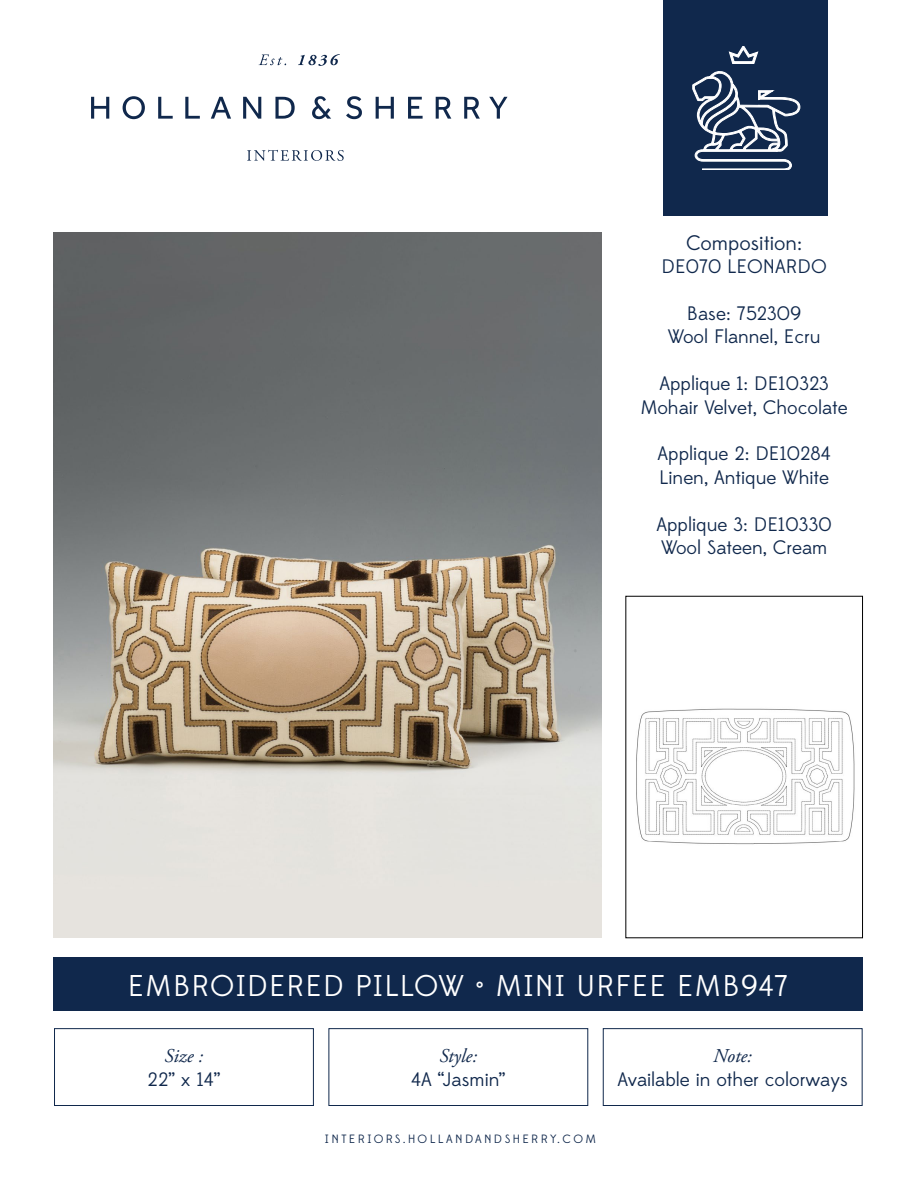
<style>
.page{position:relative;width:918px;height:1188px;background:#fff}
.page>*{position:absolute;margin:0;border:0;box-sizing:border-box;transform-origin:0 0}
.t1{font:30px "Edmondsans";letter-spacing:.04em;color:#fff}
.t2{font:21px "Edmondsans";color:#10284c}
.t3{font:19.5px/23.4px "Edmondsans";color:#10284c;text-align:center}
.t4{font:italic 19.5px "Adobe Garamond Pro";color:#10284c}
.t5{font:12px "Edmondsans";letter-spacing:.2em;color:#10284c}
</style>
<div class="page">
<div style="left:663px;top:0;width:165px;height:216px;background:#10284c"></div>
<svg style="left:247px;top:150px;width:97px;height:11px"></svg>
<svg style="left:259px;top:54px;width:27px;height:11px"></svg>
<svg style="left:298px;top:54px;width:42px;height:12px"></svg>
<svg style="left:91px;top:97px;width:18px;height:22px"></svg>
<svg style="left:123px;top:96px;width:22px;height:23px"></svg>
<svg style="left:158px;top:97px;width:15px;height:22px"></svg>
<svg style="left:185px;top:97px;width:15px;height:22px"></svg>
<svg style="left:211px;top:97px;width:20px;height:22px"></svg>
<svg style="left:243px;top:97px;width:18px;height:22px"></svg>
<svg style="left:275px;top:97px;width:20px;height:22px"></svg>
<svg style="left:312px;top:96px;width:19px;height:23px"></svg>
<svg style="left:346px;top:96px;width:16px;height:23px"></svg>
<svg style="left:376px;top:97px;width:18px;height:22px"></svg>
<svg style="left:408px;top:97px;width:15px;height:22px"></svg>
<svg style="left:436px;top:97px;width:15px;height:22px"></svg>
<svg style="left:464px;top:97px;width:16px;height:22px"></svg>
<svg style="left:489px;top:97px;width:19px;height:22px"></svg>
<div style="left:54px;top:958px;width:809px;height:53px;background:#10284c"></div>
<img style="left:54px;top:233px;width:548px;height:705px">
<img style="left:636px;top:708px;width:219px;height:137px">
<div style="left:54px;top:1028px;width:260px;height:78px;border:1px solid #10284c"></div>
<div style="left:329px;top:1028px;width:259px;height:78px;border:1px solid #10284c"></div>
<div style="left:603px;top:1028px;width:260px;height:78px;border:1px solid #10284c"></div>
<svg style="left:692px;top:46px;width:108px;height:124px"></svg>
<p class="t2" style="left:686px;top:231px;width:118px">Composition:</p>
<p class="t3" style="left:662px;top:256px;width:167px">DE070 LEONARDO</p>
<p class="t3" style="left:668px;top:302px;width:154px">Base: 752309<br>Wool Flannel, Ecru</p>
<p class="t3" style="left:641px;top:373px;width:209px">Applique 1: DE10323<br>Mohair Velvet, Chocolate</p>
<p class="t3" style="left:658px;top:443px;width:175px;text-align:left">Applique 2: DE10284<br>Linen, Antique White</p>
<p class="t3" style="left:656px;top:513px;width:177px;text-align:left">Applique 3: DE10330<br>Wool Sateen, Cream</p>
<h1 class="t1" style="left:128px;top:968px;width:662px">EMBROIDERED PILLOW • MINI URFEE EMB947</h1>
<p class="t4" style="left:165px;top:1045px;width:40px">Size :</p>
<p class="t3" style="left:148px;top:1068px;width:74px">22” x 14”</p>
<p class="t4" style="left:439px;top:1045px;width:39px">Style:</p>
<p class="t3" style="left:411px;top:1068px;width:96px">4A “Jasmin”</p>
<p class="t5" style="left:325px;top:1132px;width:273px">INTERIORS.HOLLANDANDSHERRY.COM</p>
<p class="t4" style="left:713px;top:1045px;width:40px">Note:</p>
<p class="t3" style="left:617px;top:1068px;width:232px">Available in other colorways</p>
</div>
